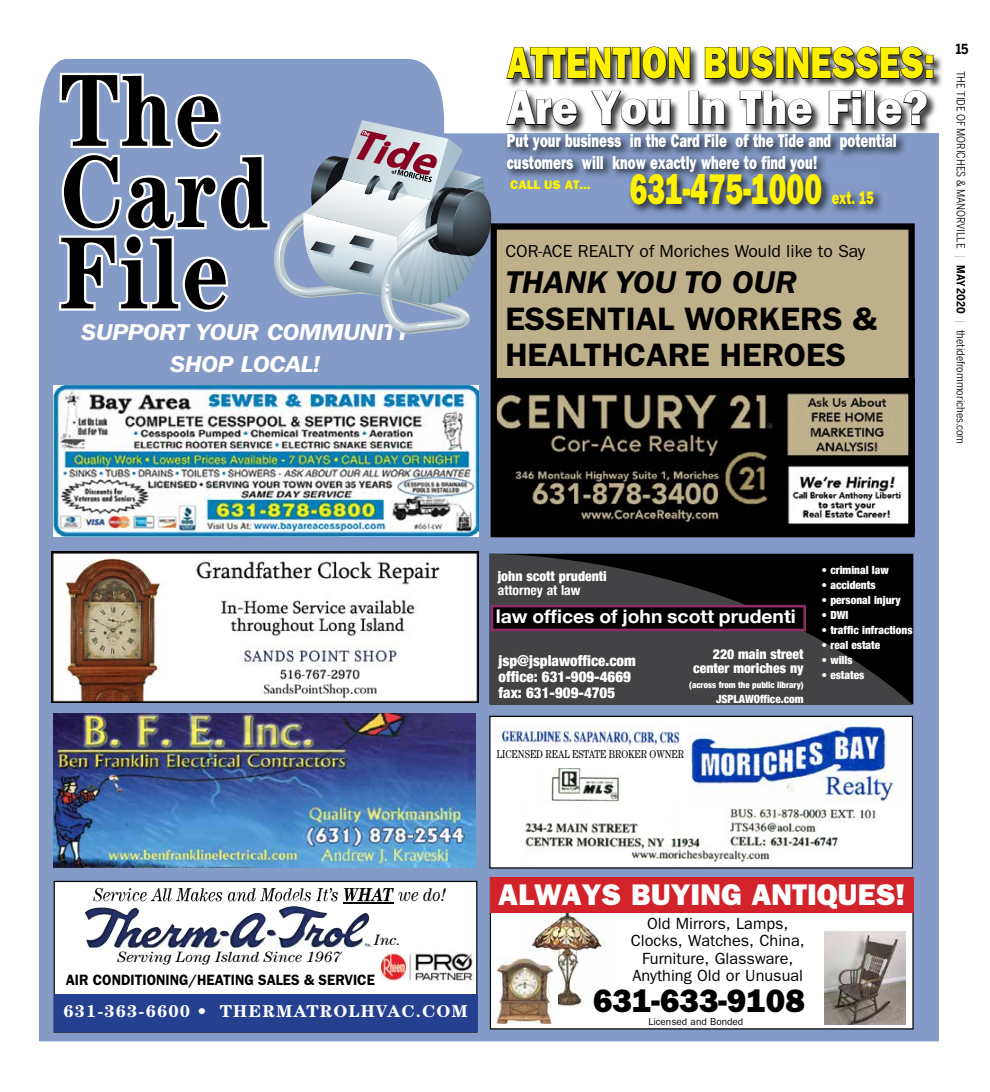
<style>
.page{position:relative;width:990px;height:1092px;background:#fff}
.page>*{position:absolute;margin:0;border:0;box-sizing:border-box;transform-origin:0 0}
.t1{font:700 102.62px/81.2px "Century Std";letter-spacing:.03em;color:#000;scale:.83 1}
.t2{font:48.12px "ITC Franklin Gothic Std Hvy";color:#fff;scale:.9 1}
.t3{font:44.62px "ITC Franklin Gothic Std Hvy";color:#fff200;scale:.8 1}
.t4{font:43.12px "ITC Franklin Gothic Std Hvy";color:#fff200;scale:.68 1}
.t5{font:600 32.5px/36.2px "ITC Franklin Gothic Std";color:#000;scale:1.04 1}
.t6{font:italic 600 32.5px "ITC Franklin Gothic Std";color:#000;scale:1.04 1}
.t7{font:32.5px "ITC Franklin Gothic Std Hvy";color:#000}
.t8{font:30px "ITC Franklin Gothic Std Hvy";color:#fff}
.t9{font:italic 600 23.75px/32.5px "ITC Franklin Gothic Std";letter-spacing:-.02em;color:#fff;text-align:center;scale:1.11 1}
.t10{font:18.75px/21.2px "ITC Franklin Gothic Std Hvy";color:#fff;scale:.7 1}
.t11{font:italic 18.75px "Century Std";color:#000;scale:.89 1}
.t12{font:700 18.75px "Helvetica Neue";color:#fff}
.t13{font:18.12px "ITC Franklin Gothic Std Hvy";color:#fff200;scale:.68 1}
.t14{font:17.5px "ITC Franklin Gothic Std";color:#000}
.t15{font:700 17.12px "Century Std";letter-spacing:.06em;color:#fff;scale:1.04 1}
.t16{font:16.25px/17.5px "ITC Franklin Gothic Std";color:#000;text-align:center}
.t17{font:900 condensed 15px/16.2px "Helvetica Neue";color:#fff}
.t18{font:600 15px "ITC Franklin Gothic Std";color:#000;scale:.95 1}
.t19{font:italic 15px "Century Std";color:#000;scale:1.04 1}
.t20{font:900 condensed 13.75px/13.8px "Helvetica Neue";color:#fff;text-align:right}
.t21{font:700 condensed 13.75px "Helvetica Neue";color:#fff}
.t22{font:700 13.75px "Benton Sans Condensed";color:#000}
.t23{font:12.5px "ITC Franklin Gothic Std Hvy";color:#fff200}
.t24{font:11.38px "Century Std";color:#000;scale:.83 1}
.t25{font:900 condensed 11.25px "Helvetica Neue";color:#fff}
.t26{font:11.25px "Benton Sans Condensed";color:#000}
.t27{font:10px "ITC Franklin Gothic Std";color:#000}
.t28{font:900 condensed 8.75px "Helvetica Neue";color:#fff}
.s1{color:#bcbec0}
.s2{font-weight:700}
</style>
<div class="page">
<div style="left:39px;top:58px;width:900px;height:983px;background:#839bc6"></div>
<img style="left:53px;top:713px;width:423px;height:154px">
<svg style="left:489px;top:715px;width:424px;height:153px"></svg>
<img style="left:516px;top:803px;width:371px;height:63px">
<img style="left:535px;top:767px;width:92px;height:43px">
<img style="left:687px;top:721px;width:217px;height:82px">
<div style="left:497px;top:741px;width:188px;height:26px;background:#fff"></div>
<img style="left:494px;top:725px;width:193px;height:19px">
<svg style="left:490px;top:553px;width:423px;height:151px;fill:#434345"></svg>
<svg style="left:491px;top:604px;width:315px;height:27px"></svg>
<svg style="left:59px;top:73px;width:435px;height:260px"></svg>
<img style="left:507px;top:47px;width:435px;height:86px">
<img style="left:907px;top:133px;width:32px;height:2px">
<svg style="left:506px;top:47px;width:184px;height:32px"></svg>
<svg style="left:705px;top:47px;width:228px;height:32px"></svg>
<svg style="left:506px;top:91px;width:72px;height:34px"></svg>
<svg style="left:591px;top:91px;width:80px;height:34px"></svg>
<svg style="left:689px;top:91px;width:36px;height:34px"></svg>
<svg style="left:740px;top:91px;width:73px;height:34px"></svg>
<svg style="left:829px;top:90px;width:98px;height:35px"></svg>
<svg style="left:491px;top:223px;width:424px;height:314px;fill:#beb08b"></svg>
<svg style="left:54px;top:880px;width:423px;height:152px"></svg>
<div style="left:54px;top:994px;width:423px;height:37px;background:#25408f"></div>
<img style="left:73px;top:894px;width:328px;height:65px">
<img style="left:343px;top:894px;width:51px;height:9px">
<img style="left:93px;top:894px;width:245px;height:7px">
<img style="left:344px;top:894px;width:50px;height:7px">
<svg style="left:394px;top:894px;width:7px;height:7px"></svg>
<img style="left:85px;top:906px;width:304px;height:41px">
<img style="left:381px;top:951px;width:93px;height:29px">
<img style="left:53px;top:385px;width:426px;height:151px">
<img style="left:504px;top:133px;width:403px;height:49px">
<img style="left:507px;top:131px;width:400px;height:4px">
<img style="left:507px;top:156px;width:310px;height:16px">
<img style="left:628px;top:171px;width:256px;height:44px">
<img style="left:628px;top:171px;width:189px;height:1px">
<svg style="left:490px;top:912px;width:424px;height:117px"></svg>
<img style="left:519px;top:912px;width:100px;height:95px">
<div style="left:490px;top:877px;width:424px;height:35px;background:#d2232a"></div>
<img style="left:825px;top:931px;width:81px;height:93px">
<img style="left:493px;top:958px;width:64px;height:65px">
<img style="left:51px;top:551px;width:428px;height:151px">
<h1 class="t1" style="left:60px;top:68px;width:253px">The<br>Card<br>File</h1>
<h3 class="t9" style="left:81px;top:316px;width:297px">SUPPORT YOUR COMMUNITY<br>SHOP LOCAL!</h3>
<h3 class="t3" style="left:507px;top:37px;width:536px">ATTENTION BUSINESSES:</h3>
<h2 class="t2" style="left:507px;top:80px;width:470px">Are You In The File?</h2>
<h3 class="t10" style="left:507px;top:130px;width:559px">Put your business in the Card File of the Tide and potential customers will know exactly where to find you!</h3>
<p class="t23" style="left:510px;top:178px;width:82px">CALL US AT...</p>
<h3 class="t4" style="left:630px;top:164px;width:284px">631-475-1000</h3>
<h3 class="t13" style="left:832px;top:187px;width:64px">ext. 15</h3>
<h3 class="t14" style="left:505px;top:241px;width:361px">COR-ACE REALTY of Moriches Would like to Say</h3>
<h3 class="t6" style="left:505px;top:264px;width:282px">THANK YOU TO OUR</h3>
<h3 class="t5" style="left:505px;top:300px;width:359px">ESSENTIAL WORKERS &amp;<br>HEALTHCARE HEROES</h3>
<p class="t22" style="left:956px;top:41px;width:14px">15</p>
<p class="t26" style="left:968px;top:71px;width:375px;rotate:90deg">THE TIDE OF MORICHES &amp; MANORVILLE <span class="s1">|</span> <span class="s2">MAY 2020</span> <span class="s1">|</span> thetidefrommoriches.com</p>
<p class="t20" style="left:498px;top:568px;width:111px">john scott prudenti</p>
<p class="t21" style="left:498px;top:578px;width:84px">attorney at law</p>
<h3 class="t12" style="left:496px;top:601px;width:301px">law offices of john scott prudenti</h3>
<h3 class="t17" style="left:499px;top:651px;width:139px">jsp@jsplawoffice.com office: 631-909-4669 fax: 631-909-4705</h3>
<p class="t20" style="left:693px;top:646px;width:112px">220 main street center moriches ny</p>
<p class="t28" style="left:689px;top:677px;width:116px">(across from the public library)</p>
<p class="t25" style="left:716px;top:689px;width:89px">JSPLAWOffice.com</p>
<p class="t25" style="left:822px;top:561px;width:69px">• criminal law</p>
<p class="t25" style="left:822px;top:576px;width:56px">• accidents</p>
<p class="t25" style="left:822px;top:591px;width:81px">• personal injury</p>
<p class="t25" style="left:822px;top:606px;width:28px">• DWI</p>
<p class="t25" style="left:822px;top:621px;width:93px">• traffic infractions</p>
<p class="t25" style="left:822px;top:636px;width:60px">• real estate</p>
<p class="t25" style="left:822px;top:651px;width:33px">• wills</p>
<p class="t25" style="left:822px;top:666px;width:44px">• estates</p>
<p class="t24" style="left:497px;top:747px;width:227px">LICENSED REAL ESTATE BROKER OWNER</p>
<h3 class="t11" style="left:93px;top:883px;width:398px">Service All Makes and Models It’s <span class="s2">WHAT</span> we do!</h3>
<h3 class="t19" style="left:374px;top:931px;width:27px">Inc.</h3>
<h3 class="t18" style="left:66px;top:971px;width:327px">AIR CONDITIONING/HEATING SALES &amp; SERVICE</h3>
<h3 class="t19" style="left:118px;top:948px;width:217px">Serving Long Island Since 1967</h3>
<h3 class="t15" style="left:63px;top:1000px;width:390px">631-363-6600 • THERMATROLHVAC.COM</h3>
<h3 class="t8" style="left:498px;top:876px;width:408px">ALWAYS BUYING ANTIQUES!</h3>
<h3 class="t16" style="left:631px;top:914px;width:175px">Old Mirrors, Lamps,<br>Clocks, Watches, China,<br>Furniture, Glassware,<br>Anything Old or Unusual</h3>
<p class="t27" style="left:648px;top:1015px;width:96px">Licensed and Bonded</p>
<h3 class="t7" style="left:593px;top:981px;width:213px">631-633-9108</h3>
</div>
